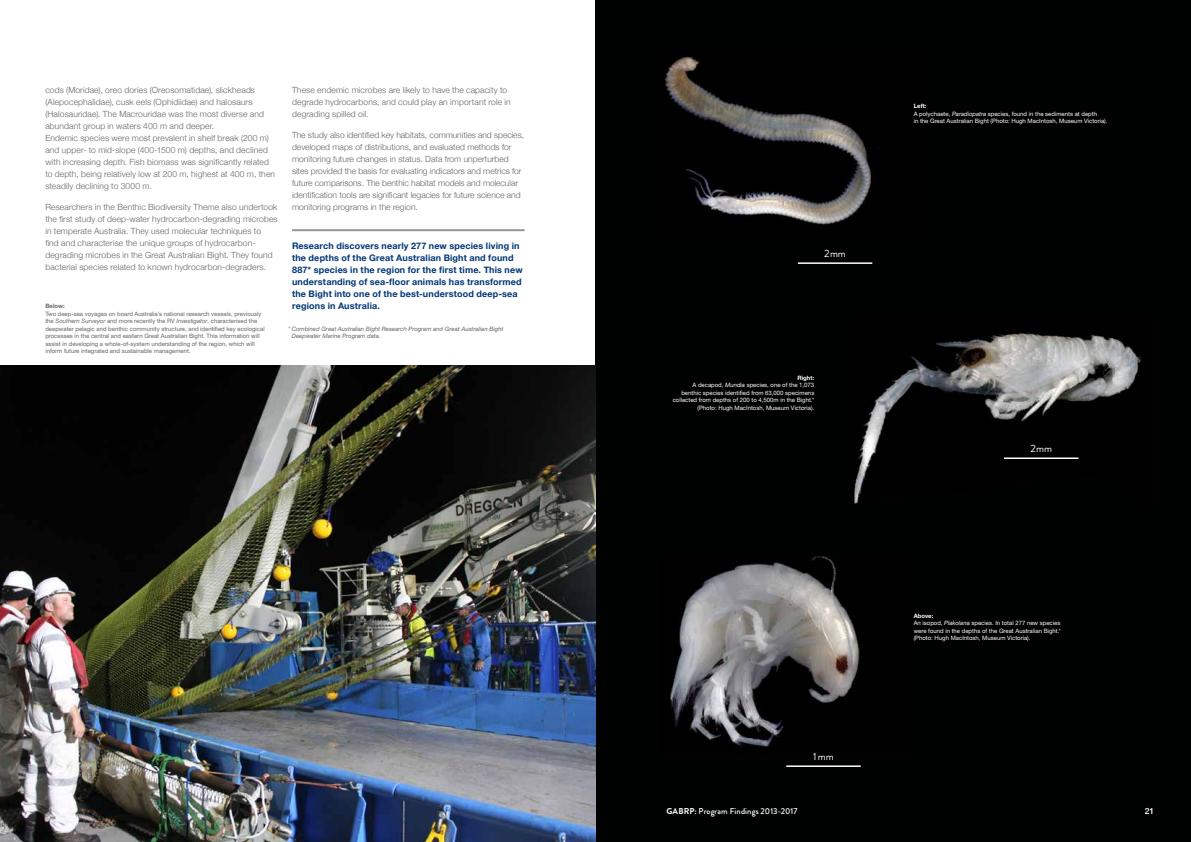
<style>
.page{position:relative;width:1191px;height:842px;background:#fff}
.page>*{position:absolute;margin:0;border:0;box-sizing:border-box;transform-origin:0 0}
.t1{font:10.5px "Brandon Grotesque";letter-spacing:.015em;color:#fff}
.t2{font:700 9px/12px "Helvetica Neue";letter-spacing:.02em;color:#003677}
.t3{font:300 8.5px/12px "Helvetica Neue";letter-spacing:.01em;color:#636466}
.t4{font:500 8.5px "Brandon Grotesque";letter-spacing:.01em;color:#fff}
.t5{font:500 8.5px "Helvetica Neue";color:#fff}
.t6{font:6px/7.5px "Helvetica Neue LT Std";color:#fff}
.t7{font:6px/7.5px "Helvetica Neue LT Std";color:#636466}
.t8{font:italic 6px/7.5px "Helvetica Neue LT Std";color:#636466}
.t9{font:700 6px "Helvetica Neue LT Std";color:#636466}
.s1{font-style:italic}
.s2{font-weight:700}
</style>
<div class="page">
<div style="left:595px;top:0;width:596px;height:842px;background:#000101"></div>
<img style="left:670px;top:556px;width:190px;height:191px">
<hr style="left:786px;top:765px;width:74px;height:2px;background:#fff">
<img style="left:854px;top:330px;width:287px;height:174px">
<hr style="left:1004px;top:457px;width:74px;height:2px;background:#fff">
<img style="left:665px;top:56px;width:208px;height:169px">
<hr style="left:798px;top:262px;width:74px;height:2px;background:#fff">
<img style="left:0;top:366px;width:595px;height:476px">
<hr style="left:292px;top:229px;width:232px;height:2px;background:#939598">
<p class="t3" style="left:45px;top:84px;width:231px">cods (Moridae), oreo dories (Oreosomatidae), slickheads (Alepocephalidae), cusk eels (Ophidiidae) and halosaurs (Halosauridae). The Macrouridae was the most diverse and abundant group in waters 400 m and deeper.<br>Endemic species were most prevalent in shelf break (200 m) and upper- to mid-slope (400-1500 m) depths, and declined with increasing depth. Fish biomass was significantly related to depth, being relatively low at 200 m, highest at 400 m, then steadily declining to 3000 m.</p>
<p class="t3" style="left:45px;top:200px;width:234px">Researchers in the Benthic Biodiversity Theme also undertook the first study of deep-water hydrocarbon-degrading microbes in temperate Australia. They used molecular techniques to<br>find and characterise the unique groups of hydrocarbon&shy;degrading microbes in the Great Australian Bight. They found bacterial species related to known hydrocarbon-degraders.</p>
<p class="t9" style="left:45px;top:302px;width:21px">Below:</p>
<p class="t7" style="left:45px;top:310px;width:221px">Two deep-sea voyages on board Australia’s national research vessels, previously the <span class="s1">Southern Surveyor</span> and more recently the RV <span class="s1">Investigator</span>, characterised the deepwater pelagic and benthic community structure, and identified key ecological processes in the central and eastern Great Australian Bight. This information will assist in developing a whole-of-system understanding of the region, which will inform future integrated and sustainable management.</p>
<p class="t3" style="left:292px;top:84px;width:220px">These endemic microbes are likely to have the capacity to degrade hydrocarbons, and could play an important role in degrading spilled oil.</p>
<p class="t3" style="left:292px;top:128px;width:233px">The study also identified key habitats, communities and species, developed maps of distributions, and evaluated methods for monitoring future changes in status. Data from unperturbed sites provided the basis for evaluating indicators and metrics for future comparisons. The benthic habitat models and molecular identification tools are significant legacies for future science and monitoring programs in the region.</p>
<p class="t2" style="left:292px;top:240px;width:232px">Research discovers nearly 277 new species living in the depths of the Great Australian Bight and found 887* species in the region for the first time. This new understanding of sea-floor animals has transformed the Bight into one of the best-understood deep-sea regions in Australia.</p>
<p class="t8" style="left:292px;top:325px;width:213px;text-indent:-4px">* Combined Great Australian Bight Research Program and Great Australian Bight<br>Deepwater Marine Program data.</p>
<p class="t1" style="left:824px;top:246px;width:23px">2mm</p>
<p class="t6" style="left:672px;top:374px;width:143px;text-align:right"><span class="s2">Right:<br></span>A decapod, <span class="s1">Mundia</span> species, one of the 1,073 benthic species identified from 63,000 specimens collected from depths of 200 to 4,500m in the Bight.* (Photo: Hugh MacIntosh, Museum Victoria).</p>
<p class="t1" style="left:813px;top:749px;width:22px">1mm</p>
<p class="t6" style="left:913px;top:102px;width:195px"><span class="s2">Left:<br></span>A polychaete, <span class="s1">Paradiopatra</span> species, found in the sediments at depth<br>in the Great Australian Bight (Photo: Hugh MacIntosh, Museum Victoria).</p>
<p class="t1" style="left:1030px;top:441px;width:23px">2mm</p>
<p class="t6" style="left:913px;top:612px;width:149px"><span class="s2">Above:<br></span>An isopod, <span class="s1">Plakolana</span> species. In total 277 new species were found in the depths of the Great Australian Bight.* (Photo: Hugh MacIntosh, Museum Victoria).</p>
<p class="t4" style="left:666px;top:805px;width:133px"><span class="s2">GABRP:</span> Program Findings 2013-2017</p>
<p class="t5" style="left:1144px;top:804px;width:11px">21</p>
</div>
